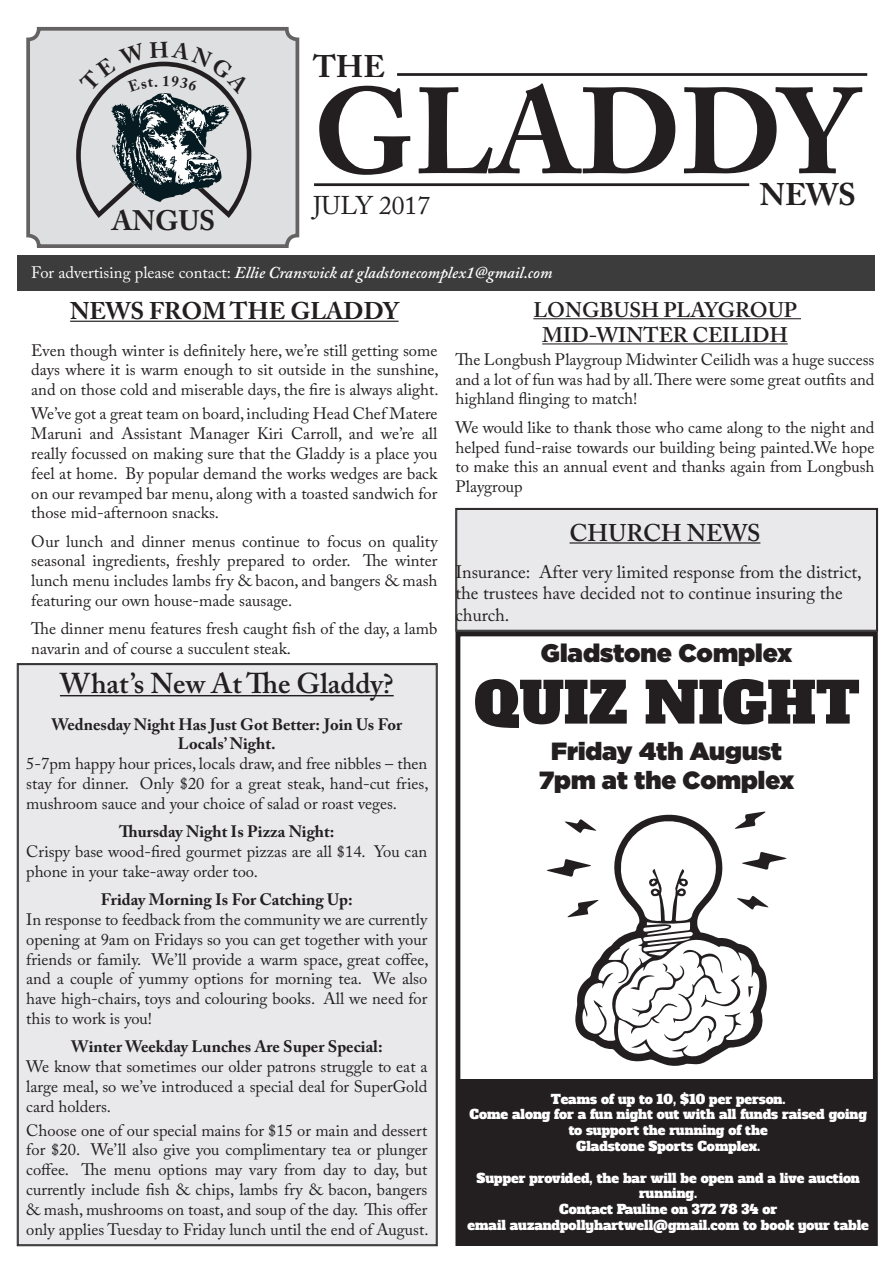
<style>
.page{position:relative;width:893px;height:1263px;background:#fff}
.page>*{position:absolute;margin:0;border:0;box-sizing:border-box;transform-origin:0 0}
.t1{font:700 120.75px "Adobe Caslon Pro";letter-spacing:-.005em;color:#231f20}
.t2{font:56.4px "Alfa Slab One";color:#231f20}
.t3{font:700 31.05px "Adobe Caslon Pro";color:#231f20}
.t4{font:600 28.5px "Adobe Caslon Pro";color:#231f20}
.t5{font:700 28.05px "Adobe Caslon Pro";color:#231f20}
.t6{font:25.5px "Adobe Caslon Pro";color:#231f20}
.t7{font:900 25.35px "Gotham";color:#231f20}
.t8{font:900 24.9px "Gotham";color:#231f20}
.t9{font:700 24px "Adobe Caslon Pro";color:#231f20}
.t10{font:600 24px "Adobe Caslon Pro";color:#231f20}
.t11{font:600 21px "Adobe Caslon Pro";color:#231f20}
.t12{font:18px/21.6px "Adobe Caslon Pro";color:#231f20}
.t13{font:16.5px/19.8px "Adobe Caslon Pro";color:#231f20;text-align:justify}
.t14{font:700 16.5px/19.8px "Adobe Caslon Pro";color:#231f20;text-align:center}
.t15{font:italic 600 16.5px "Adobe Caslon Pro";color:#fff}
.t16{font:13.05px/15.6px "Alfa Slab One";color:#fff;text-align:center}
.s1{font-weight:400;font-style:normal}
</style>
<div class="page">
<hr style="left:397px;top:73px;width:470px;height:3px;background:#231f20">
<hr style="left:314px;top:183px;width:435px;height:3px;background:#231f20">
<div style="left:17px;top:255px;width:857px;height:36px;background:#3c3c3d"></div>
<div style="left:17px;top:663px;width:421px;height:583px;background:#e9e9eb"></div>
<div style="left:28px;top:29px;width:269px;height:217px;background:#dedfe0;border-radius:11px"></div>
<div style="left:26px;top:27px;width:273px;height:221px;border:4px solid #231f20;border-radius:11px"></div>
<div style="left:455px;top:508px;width:423px;height:123px;background:#e9e9eb"></div>
<div style="left:456px;top:509px;width:421px;height:121px;border:1px solid #231f20"></div>
<hr style="left:533px;top:318px;width:268px;height:1px;background:#231f20">
<hr style="left:542px;top:343px;width:246px;height:1px;background:#231f20">
<hr style="left:70px;top:321px;width:329px;height:1px;background:#231f20">
<hr style="left:60px;top:695px;width:334px;height:1px;background:#231f20">
<hr style="left:569px;top:542px;width:191px;height:2px;background:#231f20">
<div style="left:455px;top:631px;width:423px;height:615px;border:5px solid #231f20"></div>
<div style="left:458px;top:1079px;width:417px;height:164px;background:#231f20"></div>
<svg style="left:575px;top:814px;width:192px;height:252px"></svg>
<svg style="left:742px;top:852px;width:45px;height:18px"></svg>
<svg style="left:547px;top:859px;width:44px;height:18px"></svg>
<svg style="left:735px;top:811px;width:30px;height:18px"></svg>
<svg style="left:568px;top:900px;width:31px;height:17px"></svg>
<svg style="left:737px;top:895px;width:32px;height:15px"></svg>
<svg style="left:564px;top:819px;width:32px;height:14px"></svg>
<svg style="left:748px;top:986px;width:5px;height:11px"></svg>
<svg style="left:630px;top:948px;width:111px;height:94px"></svg>
<svg style="left:76px;top:61px;width:176px;height:157px"></svg>
<p class="t3" style="left:313px;top:49px;width:74px">THE</p>
<p class="t5" style="left:112px;top:204px;width:104px">ANGUS</p>
<p class="t1" style="left:313px;top:61px;width:544px">GLADDY</p>
<p class="t6" style="left:313px;top:191px;width:119px">JULY 2017</p>
<p class="t3" style="left:760px;top:176px;width:98px">NEWS</p>
<p class="t15" style="left:31px;top:263px;width:523px"><span class="s1">For advertising please contact:</span> Ellie Cranswick at gladstonecomplex1@gmail.com</p>
<p class="t9" style="left:70px;top:296px;width:330px">NEWS FROM THE GLADDY</p>
<p class="t13" style="left:31px;top:340px;width:409px">Even though winter is definitely here, we’re still getting some days where it is warm enough to sit outside in the sunshine, and on those cold and miserable days, the fire is always alight.</p>
<p class="t13" style="left:31px;top:404px;width:408px">We’ve got a great team on board, including Head Chef Matere Maruni and Assistant Manager Kiri Carroll, and we’re all really focussed on making sure that the Gladdy is a place you feel at home. By popular demand the works wedges are back on our revamped bar menu, along with a toasted sandwich for those mid-afternoon snacks.</p>
<p class="t13" style="left:31px;top:531px;width:408px">Our lunch and dinner menus continue to focus on quality seasonal ingredients, freshly prepared to order. The winter lunch menu includes lambs fry &amp; bacon, and bangers &amp; mash featuring our own house-made sausage.</p>
<p class="t13" style="left:31px;top:619px;width:408px">The dinner menu features fresh caught fish of the day, a lamb navarin and of course a succulent steak.</p>
<p class="t4" style="left:60px;top:666px;width:335px">What’s New At The Gladdy?</p>
<p class="t14" style="left:52px;top:714px;width:352px">Wednesday Night Has Just Got Better: Join Us For<br>Locals’ Night.</p>
<p class="t13" style="left:26px;top:754px;width:404px">5-7pm happy hour prices, locals draw, and free nibbles – then stay for dinner. Only $20 for a great steak, hand-cut fries, mushroom sauce and your choice of salad or roast veges.</p>
<p class="t14" style="left:119px;top:821px;width:217px">Thursday Night Is Pizza Night:</p>
<p class="t13" style="left:26px;top:841px;width:403px">Crispy base wood-fired gourmet pizzas are all $14. You can phone in your take-away order too.</p>
<p class="t14" style="left:101px;top:889px;width:253px">Friday Morning Is For Catching Up:</p>
<p class="t13" style="left:26px;top:909px;width:404px">In response to feedback from the community we are currently opening at 9am on Fridays so you can get together with your friends or family. We’ll provide a warm space, great coffee, and a couple of yummy options for morning tea. We also have high-chairs, toys and colouring books. All we need for this to work is you!</p>
<p class="t14" style="left:71px;top:1036px;width:313px">Winter Weekday Lunches Are Super Special:</p>
<p class="t13" style="left:26px;top:1056px;width:403px">We know that sometimes our older patrons struggle to eat a large meal, so we’ve introduced a special deal for SuperGold card holders.</p>
<p class="t13" style="left:26px;top:1120px;width:404px">Choose one of our special mains for $15 or main and dessert for $20. We’ll also give you complimentary tea or plunger coffee. The menu options may vary from day to day, but currently include fish &amp; chips, lambs fry &amp; bacon, bangers &amp; mash, mushrooms on toast, and soup of the day. This offer only applies Tuesday to Friday lunch until the end of August.</p>
<p class="t11" style="left:533px;top:297px;width:265px">LONGBUSH PLAYGROUP</p>
<p class="t11" style="left:542px;top:322px;width:247px">MID-WINTER CEILIDH</p>
<p class="t13" style="left:455px;top:349px;width:420px">The Longbush Playgroup Midwinter Ceilidh was a huge success and a lot of fun was had by all. There were some great outfits and highland flinging to match!</p>
<p class="t13" style="left:455px;top:417px;width:420px">We would like to thank those who came along to the night and helped fund-raise towards our building being painted.We hope to make this an annual event and thanks again from Longbush Playgroup</p>
<p class="t10" style="left:569px;top:518px;width:192px">CHURCH NEWS</p>
<p class="t12" style="left:455px;top:561px;width:408px">Insurance: After very limited response from the district, the trustees have decided not to continue insuring the church.</p>
<p class="t7" style="left:541px;top:639px;width:253px">Gladstone Complex</p>
<p class="t2" style="left:474px;top:665px;width:386px">QUIZ NIGHT</p>
<p class="t8" style="left:551px;top:736px;width:232px">Friday 4th August</p>
<p class="t8" style="left:539px;top:766px;width:257px">7pm at the Complex</p>
<p class="t16" style="left:551px;top:1091px;width:237px">Teams of up to 10, $10 per person.</p>
<p class="t16" style="left:469px;top:1107px;width:399px">Come along for a fun night out with all funds raised going to support the running of the</p>
<p class="t16" style="left:576px;top:1138px;width:186px">Gladstone Sports Complex.</p>
<p class="t16" style="left:476px;top:1170px;width:385px">Supper provided, the bar will be open and a live auction running.</p>
<p class="t16" style="left:559px;top:1201px;width:220px">Contact Pauline on 372 78 34 or</p>
<p class="t16" style="left:467px;top:1217px;width:403px">email auzandpollyhartwell@gmail.com to book your table</p>
</div>
